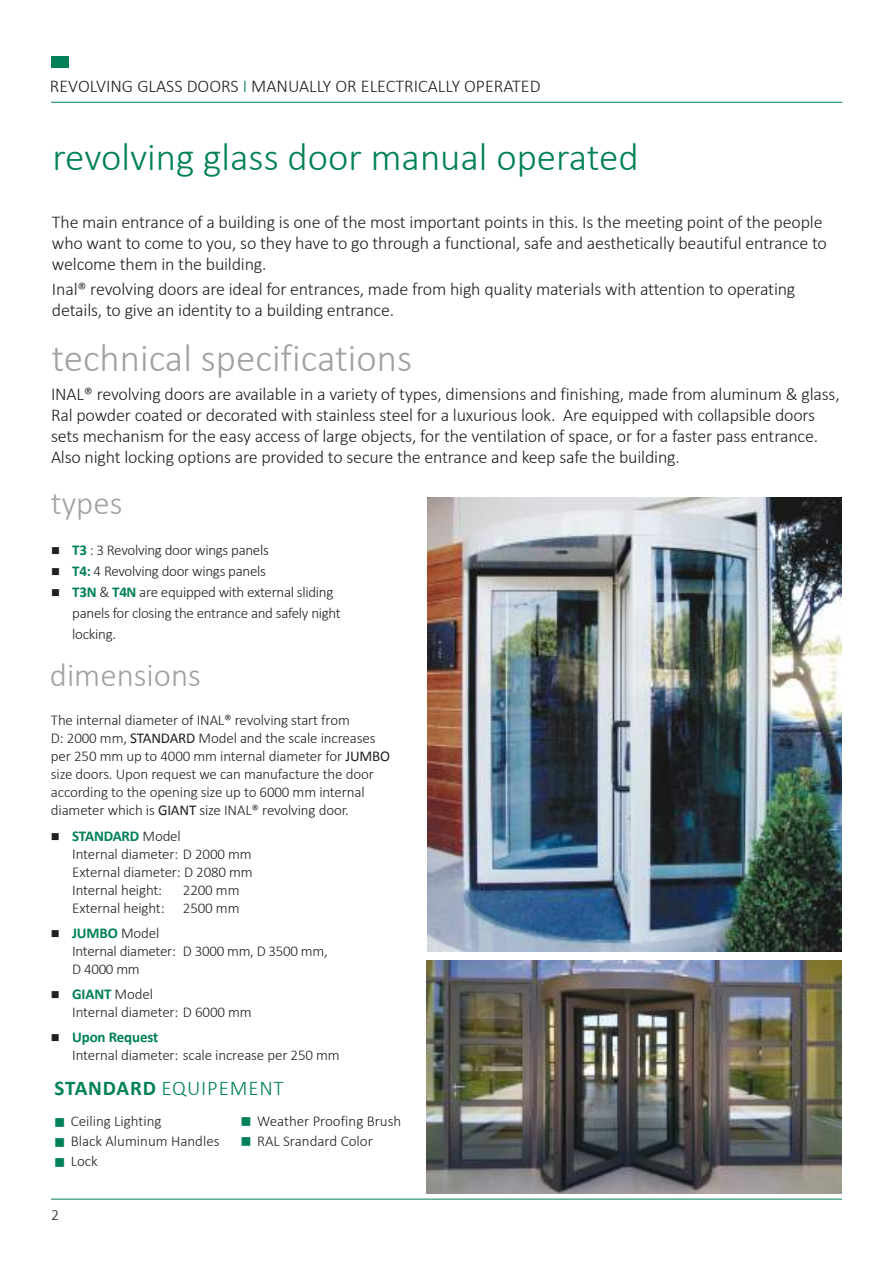
<style>
.page{position:relative;width:893px;height:1263px;background:#fff}
.page>*{position:absolute;margin:0;border:0;box-sizing:border-box;transform-origin:0 0}
.t1{font:300 39px "Calibri";color:#008059}
.t2{font:300 39px "Calibri";color:#a0a1a3}
.t3{font:300 33px "Calibri";color:#a0a1a3}
.t4{font:300 21px "Calibri";letter-spacing:.04em;color:#008059}
.t5{font:300 18px/21px "Calibri";letter-spacing:-.01em;color:#241f1f}
.t6{font:300 15.75px "Calibri";color:#241f1f}
.t7{font:300 15px/18px "Calibri";letter-spacing:-.01em;color:#241f1f}
.s1{color:#008059}
.s2{font-weight:700;color:#008059}
.s3{font-weight:400}
.s4{font-weight:700}
</style>
<div class="page">
<hr style="left:51px;top:102px;width:791px;height:1px;background:#008059">
<hr style="left:51px;top:1199px;width:791px;height:1px;background:#008059">
<div style="left:51px;top:57px;width:18px;height:11px;background:#008059"></div>
<img style="left:427px;top:498px;width:415px;height:453px">
<img style="left:426px;top:960px;width:416px;height:234px">
<p class="t5" style="left:50px;top:75px;width:492px">REVOLVING GLASS DOORS <span class="s1">I</span> MANUALLY OR ELECTRICALLY OPERATED</p>
<h1 class="t1" style="left:52px;top:142px;width:588px">revolving glass door manual operated</h1>
<p class="t5" style="left:52px;top:212px;width:776px">The main entrance of a building is one of the most important points in this. Is the meeting point of the people who want to come to you, so they have to go through a functional, safe and aesthetically beautiful entrance to welcome them in the building.</p>
<p class="t5" style="left:52px;top:280px;width:745px">Inal® revolving doors are ideal for entrances, made from high quality materials with attention to operating details, to give an identity to a building entrance.</p>
<h1 class="t2" style="left:51px;top:344px;width:362px">technical specifications</h1>
<p class="t5" style="left:51px;top:385px;width:790px">INAL® revolving doors are available in a variety of types, dimensions and finishing, made from aluminum &amp; glass, Ral powder coated or decorated with stainless steel for a luxurious look. Are equipped with collapsible doors sets mechanism for the easy access of large objects, for the ventilation of space, or for a faster pass entrance.<br>Also night locking options are provided to secure the entrance and keep safe the building.</p>
<h2 class="t3" style="left:51px;top:490px;width:73px">types</h2>
<p class="t7" style="left:51px;top:542px;width:219px">■ <span class="s2">T3</span> : 3 Revolving door wings panels</p>
<p class="t7" style="left:51px;top:563px;width:216px">■ <span class="s2">T4:</span> 4 Revolving door wings panels</p>
<p class="t7" style="left:72px;top:582px;width:270px;line-height:21px;text-indent:-21px">■ <span class="s2">T3N</span> &amp; <span class="s2">T4N</span> are equipped with external sliding panels for closing the entrance and safely night locking.</p>
<h2 class="t3" style="left:50px;top:663px;width:153px">dimensions</h2>
<p class="t7" style="left:51px;top:712px;width:341px">The internal diameter of INAL® revolving start from<br>D: 2000 mm, <span class="s3">STANDARD</span> Model and the scale increases per 250 mm up to 4000 mm internal diameter for <span class="s3">JUMBO </span>size doors. Upon request we can manufacture the door according to the opening size up to 6000 mm internal diameter which is <span class="s3">GIANT</span> size INAL® revolving door.</p>
<p class="t7" style="left:72px;top:828px;width:182px;text-indent:-21px">■ <span class="s2">STANDARD</span> Model<br>Internal diameter: D 2000 mm<br>External diameter: D 2080 mm<br>Internal height:</p>
<p class="t7" style="left:72px;top:882px;width:169px;text-align:right">2200 mm<br>External height: 2500 mm</p>
<p class="t7" style="left:72px;top:925px;width:257px;text-indent:-21px">■ <span class="s2">JUMBO</span> Model<br>Internal diameter: D 3000 mm, D 3500 mm,<br>D 4000 mm</p>
<p class="t7" style="left:72px;top:986px;width:181px;text-indent:-21px">■ <span class="s2">GIANT</span> Model<br>Internal diameter: D 6000 mm</p>
<p class="t7" style="left:72px;top:1029px;width:269px;text-indent:-21px">■ <span class="s2">Upon Request<br></span>Internal diameter: scale increase per 250 mm</p>
<p class="t4" style="left:55px;top:1080px;width:231px"><span class="s4">STANDARD</span> EQUIPEMENT</p>
<p class="t7" style="left:54px;top:1113px;width:109px"><span class="s1">■</span> Ceiling Lighting</p>
<p class="t7" style="left:54px;top:1133px;width:167px"><span class="s1">■</span> Black Aluminum Handles</p>
<p class="t7" style="left:54px;top:1153px;width:45px"><span class="s1">■</span> Lock</p>
<p class="t7" style="left:241px;top:1113px;width:162px"><span class="s1">■</span> Weather Proofing Brush</p>
<p class="t7" style="left:241px;top:1133px;width:134px"><span class="s1">■</span> RAL Srandard Color</p>
<p class="t6" style="left:51px;top:1209px;width:9px">2</p>
</div>
